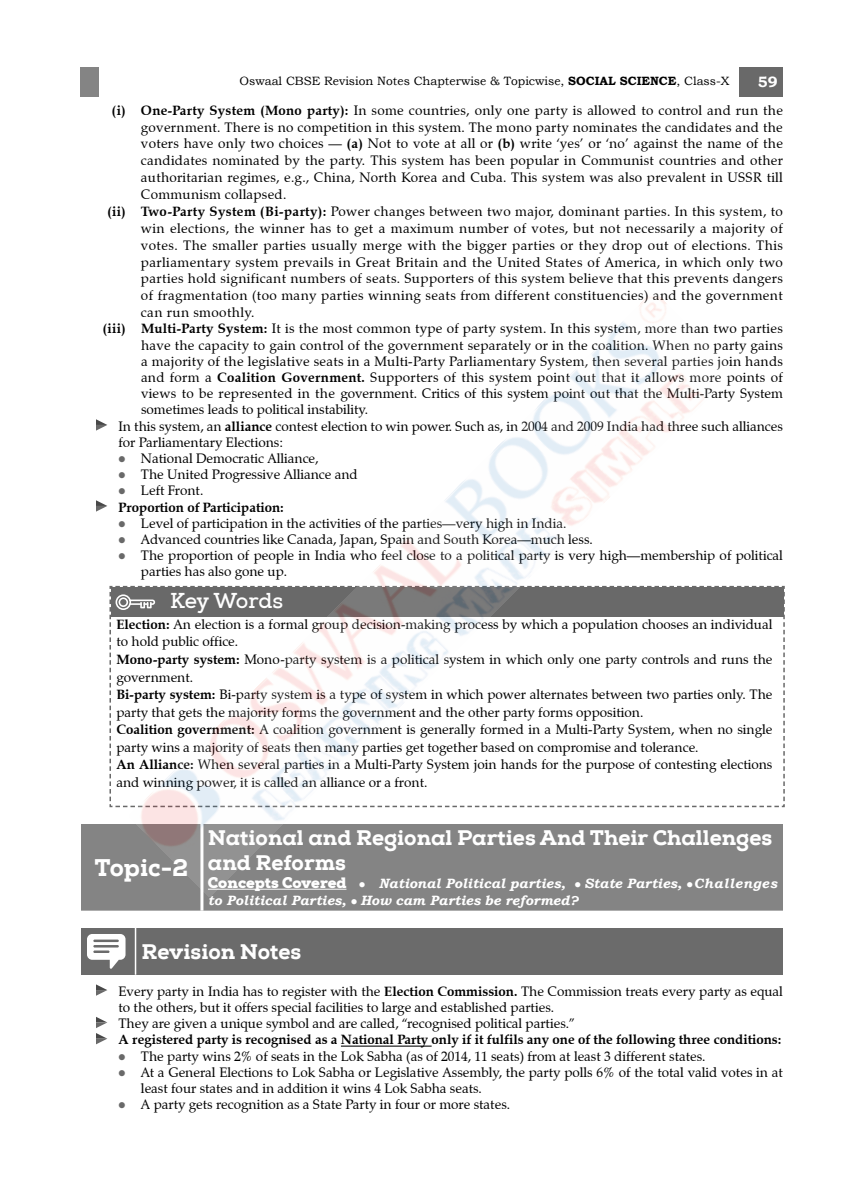
<style>
.page{position:relative;width:864px;height:1188px;background:#fff}
.page>*{position:absolute;margin:0;border:0;box-sizing:border-box;transform-origin:0 0}
.t1{font:800 24px "Nexa Slab";color:#fff}
.t2{font:800 21px/25.2px "Nexa Slab";color:#fff}
.t3{font:700 21px "Nexa Slab";letter-spacing:-.015em;color:#fff}
.t4{font:700 15px "Bookman Old Style";color:#fff}
.Quick_Para_Bullet{font:13.5px/16.8px "Zapf Calligraphic 801 BT";color:#000;text-align:justify}
.Quick_Review_Paragra{font:13.5px/16.2px "Zapf Calligraphic 801 BT";color:#000}
.Quick_Review_Paragra-2{font:700 13.5px "Zapf Calligraphic 801 BT";color:#000}
.t5{font:italic 700 13.5px/16.2px "Bookman Old Style";color:#fff}
.t6{font:12px "Bookman Old Style";color:#000}
.s1{font-weight:700}
.s2{color:#696969}
.s3{font-family:"Nexa Slab";font-weight:900;font-style:normal;font-size:15px}
</style>
<div class="page">
<div style="left:739px;top:67px;width:44px;height:29px;background:#696969"></div>
<div style="left:80px;top:68px;width:18px;height:29px;background:#848484"></div>
<svg style="left:96px;top:419px;width:11px;height:12px"></svg>
<svg style="left:96px;top:500px;width:11px;height:12px"></svg>
<svg style="left:109px;top:585px;width:676px;height:223px"></svg>
<div style="left:81px;top:824px;width:702px;height:87px;background:#848484"></div>
<hr style="left:200px;top:824px;width:3px;height:87px;background:#fff">
<div style="left:81px;top:928px;width:55px;height:47px;background:#6b6b6b"></div>
<div style="left:136px;top:928px;width:647px;height:47px;background:#6b6b6b"></div>
<hr style="left:135px;top:928px;width:1px;height:47px;background:#fff">
<svg style="left:87px;top:934px;width:39px;height:35px"></svg>
<hr style="left:341px;top:1046px;width:91px;height:1px;background:#000">
<svg style="left:96px;top:984px;width:11px;height:12px"></svg>
<svg style="left:96px;top:1017px;width:11px;height:27px"></svg>
<img style="left:130px;top:296px;width:604px;height:600px">
<p class="t6" style="left:240px;top:73px;width:492px">Oswaal CBSE Revision Notes Chapterwise &amp; Topicwise, <span class="s1">SOCIAL SCIENCE</span>, Class-X</p>
<p class="t4" style="left:758px;top:71px;width:21px">59</p>
<p class="Quick_Para_Bullet" style="left:141px;top:102px;width:644px;text-indent:-29px"><span class="s1">(i) One-Party System (Mono party):</span> In some countries, only one party is allowed to control and run the government. There is no competition in this system. The mono party nominates the candidates and the voters have only two choices — <span class="s1">(a)</span> Not to vote at all or <span class="s1">(b)</span> write ‘yes’ or ‘no’ against the name of the candidates nominated by the party. This system has been popular in Communist countries and other authoritarian regimes, e.g., China, North Korea and Cuba. This system was also prevalent in USSR till Communism collapsed.</p>
<p class="Quick_Para_Bullet" style="left:141px;top:203px;width:644px;text-indent:-34px"><span class="s1">(ii) Two-Party System (Bi-party):</span> Power changes between two major, dominant parties. In this system, to win elections, the winner has to get a maximum number of votes, but not necessarily a majority of votes. The smaller parties usually merge with the bigger parties or they drop out of elections. This parliamentary system prevails in Great Britain and the United States of America, in which only two parties hold significant numbers of seats. Supporters of this system believe that this prevents dangers of fragmentation (too many parties winning seats from different constituencies) and the government can run smoothly.</p>
<p class="Quick_Para_Bullet" style="left:141px;top:321px;width:644px;line-height:16.2px;text-indent:-38px"><span class="s1">(iii) Multi-Party System:</span> It is the most common type of party system. In this system, more than two parties have the capacity to gain control of the government separately or in the coalition. When no party gains a majority of the legislative seats in a Multi-Party Parliamentary System, then several parties join hands and form a <span class="s1">Coalition Government.</span> Supporters of this system point out that it allows more points of views to be represented in the government. Critics of this system point out that the Multi-Party System sometimes leads to political instability.</p>
<p class="Quick_Review_Paragra" style="left:118px;top:418px;width:666px">In this system, an <span class="s1">alliance</span> contest election to win power. Such as, in 2004 and 2009 India had three such alliances for Parliamentary Elections:</p>
<p class="Quick_Para_Bullet" style="left:118px;top:450px;width:202px"><span class="s2">●</span> National Democratic Alliance,</p>
<p class="Quick_Para_Bullet" style="left:118px;top:466px;width:241px"><span class="s2">●</span> The United Progressive Alliance and</p>
<p class="Quick_Para_Bullet" style="left:118px;top:482px;width:87px"><span class="s2">●</span> Left Front.</p>
<p class="Quick_Review_Paragra-2" style="left:118px;top:499px;width:167px">Proportion of Participation:</p>
<p class="Quick_Para_Bullet" style="left:118px;top:515px;width:450px"><span class="s2">●</span> Level of participation in the activities of the parties—very high in India.</p>
<p class="Quick_Para_Bullet" style="left:118px;top:531px;width:476px"><span class="s2">●</span> Advanced countries like Canada, Japan, Spain and South Korea—much less.</p>
<p class="Quick_Para_Bullet" style="left:141px;top:548px;width:644px;line-height:16.2px;text-indent:-23px"><span class="s2">●</span> The proportion of people in India who feel close to a political party is very high—membership of political parties has also gone up.</p>
<p class="t3" style="left:170px;top:588px;width:115px">Key Words</p>
<p class="Quick_Para_Bullet" style="left:116px;top:616px;width:658px;line-height:17.5px;text-align:left"><span class="s1">Election:</span> An election is a formal group decision-making process by which a population chooses an individual to hold public office.<br><span class="s1">Mono-party system:</span> Mono-party system is a political system in which only one party controls and runs the government.<br><span class="s1">Bi-party system:</span> Bi-party system is a type of system in which power alternates between two parties only. The party that gets the majority forms the government and the other party forms opposition.<br><span class="s1">Coalition government:</span> A coalition government is generally formed in a Multi-Party System, when no single party wins a majority of seats then many parties get together based on compromise and tolerance.<br><span class="s1">An Alliance:</span> When several parties in a Multi-Party System join hands for the purpose of contesting elections and winning power, it is called an alliance or a front.</p>
<p class="t2" style="left:208px;top:825px;width:566px">National and Regional Parties And Their Challenges and Reforms</p>
<p class="t5" style="left:208px;top:876px;width:571px"><span class="s3">Concepts Covered</span> ● National Political parties, ● State Parties, ●Challenges to Political Parties, ● How cam Parties be reformed?</p>
<p class="t2" style="left:142px;top:939px;width:161px">Revision Notes</p>
<p class="Quick_Review_Paragra" style="left:118px;top:983px;width:666px">Every party in India has to register with the <span class="s1">Election Commission.</span> The Commission treats every party as equal to the others, but it offers special facilities to large and established parties.</p>
<p class="Quick_Review_Paragra" style="left:118px;top:1015px;width:458px">They are given a unique symbol and are called, “recognised political parties.”</p>
<p class="Quick_Review_Paragra-2" style="left:118px;top:1031px;width:665px">A registered party is recognised as a National Party only if it fulfils any one of the following three conditions:</p>
<p class="Quick_Para_Bullet" style="left:118px;top:1048px;width:589px"><span class="s2">●</span> The party wins 2% of seats in the Lok Sabha (as of 2014, 11 seats) from at least 3 different states.</p>
<p class="Quick_Para_Bullet" style="left:141px;top:1064px;width:643px;line-height:16.2px;text-indent:-23px"><span class="s2">●</span> At a General Elections to Lok Sabha or Legislative Assembly, the party polls 6% of the total valid votes in at least four states and in addition it wins 4 Lok Sabha seats.</p>
<p class="Quick_Para_Bullet" style="left:118px;top:1096px;width:393px"><span class="s2">●</span> A party gets recognition as a State Party in four or more states.</p>
<p class="t1" style="left:95px;top:852px;width:95px">Topic-2</p>
</div>
